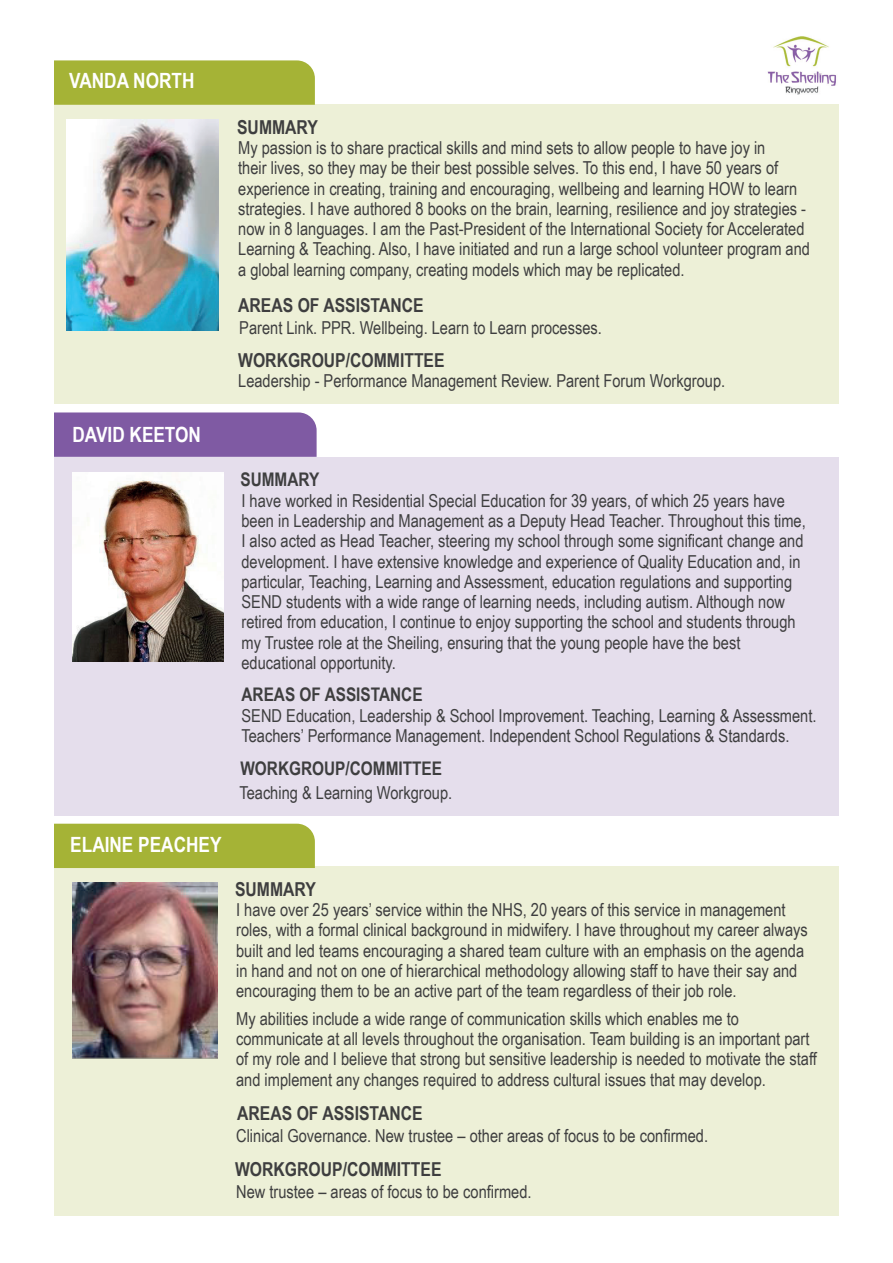
<style>
.page{position:relative;width:893px;height:1263px;background:#fff}
.page>*{position:absolute;margin:0;border:0;box-sizing:border-box;transform-origin:0 0}
.t1{font:700 21px "Arial Narrow";color:#fff}
.t2{font:700 19.2px "Arial Narrow";color:#3e3e3f}
.t3{font:700 18.75px "Arial Narrow";color:#3e3e3f}
.t4{font:17.85px/20.2px "Arial Narrow";color:#3e3e3f}
</style>
<div class="page">
<div style="left:54px;top:412px;width:263px;height:45px;background:#7f5aa3"></div>
<div style="left:54px;top:457px;width:785px;height:358px;background:#e5deec"></div>
<img style="left:72px;top:472px;width:152px;height:189px">
<img style="left:767px;top:36px;width:69px;height:59px">
<div style="left:54px;top:60px;width:261px;height:45px;background:#a5b336"></div>
<div style="left:54px;top:105px;width:785px;height:299px;background:#edf0d7"></div>
<img style="left:66px;top:120px;width:153px;height:210px">
<div style="left:54px;top:824px;width:261px;height:42px;background:#a5b336"></div>
<div style="left:54px;top:866px;width:785px;height:350px;background:#edf0d7"></div>
<img style="left:73px;top:882px;width:144px;height:177px">
<p class="t1" style="left:69px;top:65px;width:127px">VANDA NORTH</p>
<p class="t2" style="left:237px;top:113px;width:82px">SUMMARY</p>
<p class="t4" style="left:238px;top:137px;width:573px">My passion is to share practical skills and mind sets to allow people to have joy in<br>their lives, so they may be their best possible selves. To this end, I have 50 years of experience in creating, training and encouraging, wellbeing and learning HOW to learn strategies. I have authored 8 books on the brain, learning, resilience and joy strategies - now in 8 languages. I am the Past-President of the International Society for Accelerated Learning &amp; Teaching. Also, I have initiated and run a large school volunteer program and a global learning company, creating models which may be replicated.</p>
<p class="t2" style="left:238px;top:290px;width:187px">AREAS OF ASSISTANCE</p>
<p class="t4" style="left:239px;top:317px;width:364px">Parent Link. PPR. Wellbeing. Learn to Learn processes.</p>
<p class="t4" style="left:238px;top:370px;width:489px">Leadership - Performance Management Review. Parent Forum Workgroup.</p>
<p class="t2" style="left:238px;top:345px;width:208px">WORKGROUP/COMMITTEE</p>
<p class="t1" style="left:72px;top:418px;width:130px">DAVID KEETON</p>
<p class="t1" style="left:70px;top:828px;width:153px">ELAINE PEACHEY</p>
<p class="t3" style="left:240px;top:465px;width:80px">SUMMARY</p>
<p class="t4" style="left:242px;top:490px;width:566px">I have worked in Residential Special Education for 39 years, of which 25 years have been in Leadership and Management as a Deputy Head Teacher. Throughout this time, I also acted as Head Teacher, steering my school through some significant change and development. I have extensive knowledge and experience of Quality Education and, in particular, Teaching, Learning and Assessment, education regulations and supporting SEND students with a wide range of learning needs, including autism. Although now retired from education, I continue to enjoy supporting the school and students through my Trustee role at the Sheiling, ensuring that the young people have the best educational opportunity.</p>
<p class="t3" style="left:242px;top:680px;width:183px">AREAS OF ASSISTANCE</p>
<p class="t4" style="left:242px;top:706px;width:577px;line-height:19.5px">SEND Education, Leadership &amp; School Improvement. Teaching, Learning &amp; Assessment.<br>Teachers’ Performance Management. Independent School Regulations &amp; Standards.</p>
<p class="t3" style="left:240px;top:754px;width:203px">WORKGROUP/COMMITTEE</p>
<p class="t4" style="left:239px;top:782px;width:214px">Teaching &amp; Learning Workgroup.</p>
<p class="t2" style="left:235px;top:875px;width:82px">SUMMARY</p>
<p class="t4" style="left:236px;top:899px;width:573px">I have over 25 years’ service within the NHS, 20 years of this service in management roles, with a formal clinical background in midwifery. I have throughout my career always built and led teams encouraging a shared team culture with an emphasis on the agenda in hand and not on one of hierarchical methodology allowing staff to have their say and encouraging them to be an active part of the team regardless of their job role.</p>
<p class="t4" style="left:236px;top:1008px;width:582px">My abilities include a wide range of communication skills which enables me to communicate at all levels throughout the organisation. Team building is an important part of my role and I believe that strong but sensitive leadership is needed to motivate the staff and implement any changes required to address cultural issues that may develop.</p>
<p class="t2" style="left:237px;top:1098px;width:187px">AREAS OF ASSISTANCE</p>
<p class="t4" style="left:236px;top:1125px;width:473px">Clinical Governance. New trustee – other areas of focus to be confirmed.</p>
<p class="t2" style="left:235px;top:1154px;width:208px">WORKGROUP/COMMITTEE</p>
<p class="t4" style="left:236px;top:1180px;width:297px">New trustee – areas of focus to be confirmed.</p>
</div>
